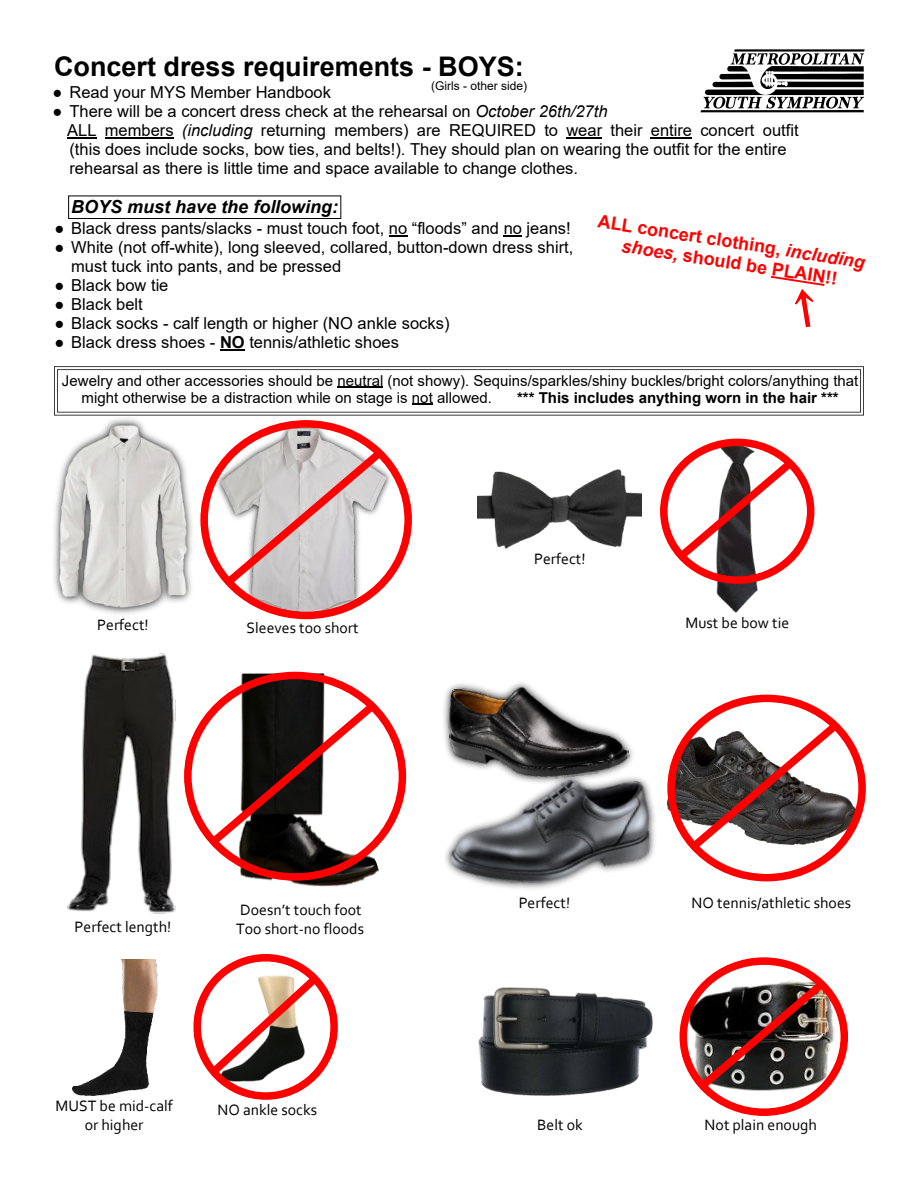
<style>
.page{position:relative;width:918px;height:1188px;background:#fff}
.page>*{position:absolute;margin:0;border:0;box-sizing:border-box;transform-origin:0 0}
.t1{font:700 27px "Arial";color:#000}
.t2{font:700 18px/20.4px "Arial";color:#f00;text-align:center}
.t3{font:italic 700 18px "Arial";color:#000}
.t4{font:16.5px/18.9px "Arial";color:#000}
.t5{font:15.75px/19.2px "Corbel";color:#000}
.t6{font:15px/17.2px "Arial";color:#000}
.t7{font:700 15px "Arial";color:#000}
.t8{font:12px "Arial";color:#000}
.s1{font-family:"Times New Roman"}
.s2{font-family:"Times New Roman";font-style:italic}
.s3{font-style:italic}
.s4{font-weight:700}
</style>
<div class="page">
<hr style="left:67px;top:138px;width:30px;height:1px;background:#000">
<hr style="left:105px;top:138px;width:69px;height:1px;background:#000">
<hr style="left:566px;top:138px;width:36px;height:1px;background:#000">
<hr style="left:651px;top:138px;width:41px;height:1px;background:#000">
<svg style="left:389px;top:235px;width:18px;height:1px"></svg>
<svg style="left:504px;top:235px;width:18px;height:1px"></svg>
<hr style="left:220px;top:349px;width:25px;height:2px;background:#000">
<svg style="left:771px;top:276px;width:53px;height:52px"></svg>
<svg style="left:54px;top:366px;width:810px;height:50px"></svg>
<div style="left:68px;top:196px;width:273px;height:23px;border:1px solid #000"></div>
<img style="left:54px;top:414px;width:144px;height:200px">
<img style="left:59px;top:425px;width:128px;height:183px">
<img style="left:211px;top:420px;width:184px;height:200px">
<img style="left:220px;top:428px;width:166px;height:185px">
<svg style="left:219px;top:440px;width:174px;height:152px"></svg>
<div style="left:201px;top:421px;width:210px;height:197px;border:6px solid #f00;border-radius:50%"></div>
<img style="left:478px;top:469px;width:164px;height:79px">
<img style="left:717px;top:448px;width:41px;height:164px">
<div style="left:660px;top:439px;width:154px;height:145px;border:8px solid #f00;border-radius:50%"></div>
<svg style="left:672px;top:451px;width:130px;height:115px"></svg>
<div style="left:661px;top:439px;width:153px;height:144px;border:6px solid #f00;border-radius:50%"></div>
<img style="left:445px;top:779px;width:210px;height:110px">
<img style="left:443px;top:701px;width:199px;height:101px">
<img style="left:445px;top:682px;width:185px;height:107px">
<img style="left:667px;top:734px;width:190px;height:108px">
<img style="left:67px;top:653px;width:108px;height:261px">
<img style="left:239px;top:674px;width:140px;height:213px">
<svg style="left:684px;top:713px;width:164px;height:143px"></svg>
<div style="left:668px;top:695px;width:197px;height:186px;border:6px solid #f00;border-radius:50%"></div>
<svg style="left:204px;top:693px;width:182px;height:158px"></svg>
<div style="left:185px;top:672px;width:220px;height:208px;border:6px solid #f00;border-radius:50%"></div>
<div style="left:193px;top:954px;width:145px;height:146px;border:8px solid #f00;border-radius:50%"></div>
<svg style="left:204px;top:967px;width:123px;height:115px"></svg>
<div style="left:194px;top:955px;width:143px;height:144px;border:6px solid #f00;border-radius:50%"></div>
<img style="left:479px;top:988px;width:174px;height:108px">
<img style="left:689px;top:993px;width:146px;height:88px">
<div style="left:680px;top:957px;width:168px;height:159px;border:8px solid #f00;border-radius:50%"></div>
<svg style="left:693px;top:972px;width:141px;height:124px"></svg>
<div style="left:680px;top:958px;width:167px;height:157px;border:6px solid #f00;border-radius:50%"></div>
<img style="left:73px;top:960px;width:85px;height:135px">
<img style="left:701px;top:50px;width:163px;height:63px">
<h1 class="t1" style="left:54px;top:56px;width:471px">Concert dress requirements - BOYS:</h1>
<p class="t8" style="left:431px;top:81px;width:98px">(Girls - other side)</p>
<p class="t4" style="left:53px;top:85px;width:280px"><span class="s1">●</span> Read your MYS Member Handbook</p>
<p class="t4" style="left:67px;top:104px;width:733px;text-indent:-15px"><span class="s2">●</span> There will be a concert dress check at the rehearsal on <span class="s3">October 26th/27th<br></span>ALL members <span class="s3">(including</span> returning members) are REQUIRED to wear their entire concert outfit (this does include socks, bow ties, and belts!). They should plan on wearing the outfit for the entire rehearsal as there is little time and space available to change clothes.</p>
<p class="t3" style="left:71px;top:200px;width:269px">BOYS must have the following:</p>
<p class="t4" style="left:54px;top:220px;width:518px"><span class="s1">●</span> Black dress pants/slacks - must touch foot, no “floods” and no jeans!</p>
<p class="t4" style="left:71px;top:239px;width:504px;text-indent:-17px"><span class="s1">●</span> White (not off-white), long sleeved, collared, button-down dress shirt, must tuck into pants, and be pressed</p>
<p class="t4" style="left:54px;top:277px;width:116px"><span class="s1">●</span> Black bow tie</p>
<p class="t4" style="left:54px;top:296px;width:90px"><span class="s1">●</span> Black belt</p>
<p class="t4" style="left:54px;top:315px;width:397px"><span class="s1">●</span> Black socks - calf length or higher (NO ankle socks)</p>
<p class="t4" style="left:54px;top:334px;width:346px"><span class="s1">●</span> Black dress shoes - <span class="s4">NO</span> tennis/athletic shoes</p>
<p class="t2" style="left:600px;top:212px;width:272px;rotate:9deg">ALL concert clothing, <span class="s3">including shoes,</span> should be PLAIN!!</p>
<p class="t6" style="left:82px;top:373px;width:778px;text-indent:-20px">Jewelry and other accessories should be neutral (not showy). Sequins/sparkles/shiny buckles/bright colors/anything that might otherwise be a distraction while on stage is not allowed.</p>
<p class="t7" style="left:517px;top:392px;width:323px">*** This includes anything worn in the hair ***</p>
<p class="t5" style="left:97px;top:617px;width:53px">Perfect!</p>
<p class="t5" style="left:247px;top:619px;width:114px">Sleeves too short</p>
<p class="t5" style="left:534px;top:551px;width:53px">Perfect!</p>
<p class="t5" style="left:686px;top:614px;width:105px">Must be bow tie</p>
<p class="t5" style="left:75px;top:919px;width:98px">Perfect length!</p>
<p class="t5" style="left:519px;top:895px;width:53px">Perfect!</p>
<p class="t5" style="left:236px;top:901px;width:129px">Doesn’t touch foot<br>Too short-no floods</p>
<p class="t5" style="left:692px;top:895px;width:161px">NO tennis/athletic shoes</p>
<p class="t5" style="left:56px;top:1098px;width:119px">MUST be mid-calf</p>
<p class="t5" style="left:217px;top:1101px;width:101px">NO ankle socks</p>
<p class="t5" style="left:85px;top:1117px;width:60px">or higher</p>
<p class="t5" style="left:537px;top:1117px;width:47px">Belt ok</p>
<p class="t5" style="left:705px;top:1117px;width:114px">Not plain enough</p>
</div>
